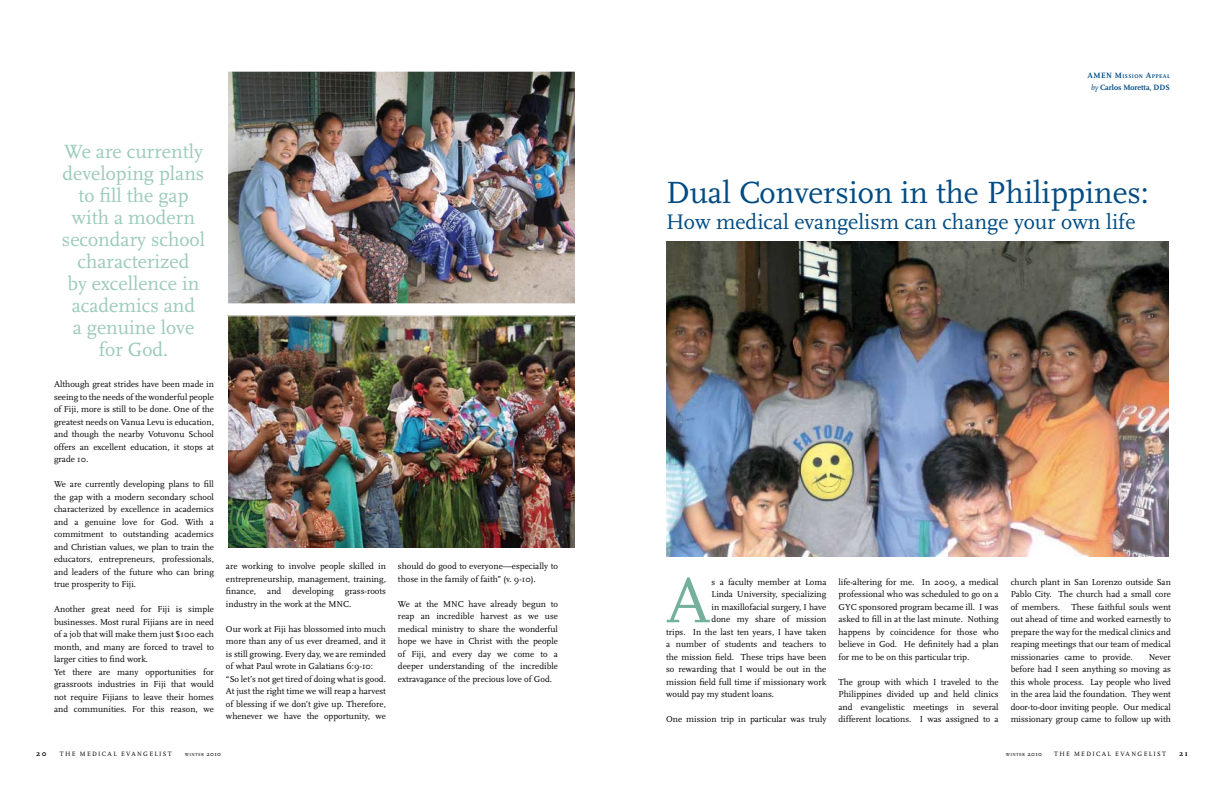
<style>
.page{position:relative;width:1224px;height:792px;background:#fff}
.page>*{position:absolute;margin:0;border:0;box-sizing:border-box;transform-origin:0 0}
.t1{font:65.8px "Scala";color:#75b09c}
.t2{font:32px "Scala";color:#004b83}
.t3{font:22px "Scala";color:#004b83}
.t4{font:20px/22px "Scala";color:#9bcaba;text-align:center}
.t5{font:9px/12.5px "Scala";color:#000;text-align:justify}
.t6{font:700 8px "Scala";color:#004b83}
.t7{font:700 8px "Scala";color:#000}
.t8{font:6.5px "Scala";letter-spacing:.2em;color:#000}
.t9{font:700 5.6px "Scala";letter-spacing:.07em;color:#004b83}
.t10{font:4.6px "Scala";letter-spacing:.07em;color:#000}
.s1{font-size:8px}
.s2{font-weight:400;font-style:italic}
.s3{font-size:6.5px}
</style>
<div class="page">
<img style="left:229px;top:73px;width:345px;height:229px">
<div style="left:227px;top:71px;width:349px;height:233px;border:1px solid #fff"></div>
<img style="left:229px;top:317px;width:345px;height:230px">
<div style="left:227px;top:315px;width:349px;height:234px;border:1px solid #fff"></div>
<img style="left:666px;top:241px;width:503px;height:316px">
<h3 class="t4" style="left:62px;top:141px;width:145px">We are currently developing plans to fill the gap with a modern secondary school characterized<br>by excellence in academics and<br>a genuine love for God.</h3>
<p class="t5" style="left:54px;top:378px;width:162px">Although great strides have been made in seeing to the needs of the wonderful people of Fiji, more is still to be done. One of the greatest needs on Vanua Levu is education, and though the nearby Votuvonu School offers an excellent education, it stops at grade 10.</p>
<p class="t5" style="left:54px;top:478px;width:162px">We are currently developing plans to fill the gap with a modern secondary school characterized by excellence in academics and a genuine love for God. With a commitment to outstanding academics and Christian values, we plan to train the educators, entrepreneurs, professionals, and leaders of the future who can bring true prosperity to Fiji.</p>
<p class="t5" style="left:54px;top:603px;width:162px;text-align:left">Another great need for Fiji is simple businesses. Most rural Fijians are in need of a job that will make them just $100 each month, and many are forced to travel to larger cities to find work.<br>Yet there are many opportunities for grassroots industries in Fiji that would not require Fijians to leave their homes and communities. For this reason, we</p>
<p class="t5" style="left:226px;top:560px;width:162px">are working to involve people skilled in entrepreneurship, management, training, finance, and developing grass-roots industry in the work at the MNC .</p>
<p class="t5" style="left:226px;top:623px;width:162px;text-align:left">Our work at Fiji has blossomed into much more than any of us ever dreamed, and it is still growing. Every day, we are reminded of what Paul wrote in Galatians 6:9-10: “So let’s not get tired of doing what is good.<br>At just the right time we will reap a harvest of blessing if we don’t give up. Therefore, whenever we have the opportunity, we</p>
<p class="t5" style="left:398px;top:560px;width:162px">should do good to everyone—especially to those in the family of faith” (v. 9-10).</p>
<p class="t5" style="left:398px;top:598px;width:60px">We at the MNC</p>
<p class="t5" style="left:398px;top:598px;width:162px;text-indent:70px">have already begun to reap an incredible harvest as we use medical ministry to share the wonderful hope we have in Christ with the people of Fiji, and every day we come to a deeper understanding of the incredible extravagance of the precious love of God.</p>
<p class="t9" style="left:1088px;top:73px;width:84px"><span class="s1">AMEN M</span>ISSION <span class="s1">A</span>PPEAL</p>
<p class="t6" style="left:1091px;top:83px;width:80px"><span class="s2">by</span> Carlos Moretta, DDS</p>
<h2 class="t2" style="left:666px;top:175px;width:484px">Dual Conversion in the Philippines:</h2>
<h3 class="t3" style="left:666px;top:210px;width:471px">How medical evangelism can change your own life</h3>
<h1 class="t1" style="left:666px;top:565px;width:47px">A</h1>
<p class="t5" style="left:712px;top:576px;width:116px">s a faculty member at Loma</p>
<p class="t5" style="left:712px;top:588px;width:116px">Linda University, specializing</p>
<p class="t5" style="left:712px;top:601px;width:116px">in maxillofacial surgery, I have</p>
<p class="t5" style="left:712px;top:613px;width:116px">done my share of mission</p>
<p class="t5" style="left:666px;top:626px;width:162px">trips. In the last ten years, I have taken</p>
<p class="t5" style="left:666px;top:638px;width:162px">a number of students and teachers to</p>
<p class="t5" style="left:666px;top:651px;width:162px">the mission field. These trips have been</p>
<p class="t5" style="left:666px;top:663px;width:162px">so rewarding that I would be out in the</p>
<p class="t5" style="left:666px;top:676px;width:162px">mission field full time if missionary work</p>
<p class="t5" style="left:666px;top:688px;width:109px">would pay my student loans.</p>
<p class="t5" style="left:666px;top:713px;width:162px">One mission trip in particular was truly</p>
<p class="t5" style="left:838px;top:576px;width:162px">life-altering for me. In 2009, a medical professional who was scheduled to go on a GYC sponsored program became ill. I was asked to fill in at the last minute. Nothing happens by coincidence for those who believe in God. He definitely had a plan for me to be on this particular trip.</p>
<p class="t5" style="left:838px;top:676px;width:162px">The group with which I traveled to the Philippines divided up and held clinics and evangelistic meetings in several different locations. I was assigned to a</p>
<p class="t5" style="left:1011px;top:576px;width:162px">church plant in San Lorenzo outside San Pablo City. The church had a small core of members. These faithful souls went out ahead of time and worked earnestly to prepare the way for the medical clinics and reaping meetings that our team of medical missionaries came to provide.</p>
<p class="t5" style="left:1011px;top:651px;width:162px;text-indent:138px">Never before had I seen anything so moving as this whole process. Lay people who lived in the area laid the foundation. They went door-to-door inviting people. Our medical missionary group came to follow up with</p>
<p class="t7" style="left:36px;top:749px;width:12px">20</p>
<p class="t8" style="left:60px;top:750px;width:113px">th e m ed ica l eva ngelis t</p>
<p class="t10" style="left:185px;top:752px;width:38px">WINTER <span class="s3">2010</span></p>
<p class="t10" style="left:1006px;top:752px;width:38px">WINTER <span class="s3">2010</span></p>
<p class="t8" style="left:1054px;top:750px;width:113px">th e m ed ica l eva ngelis t</p>
<p class="t7" style="left:1179px;top:749px;width:10px">21</p>
</div>
